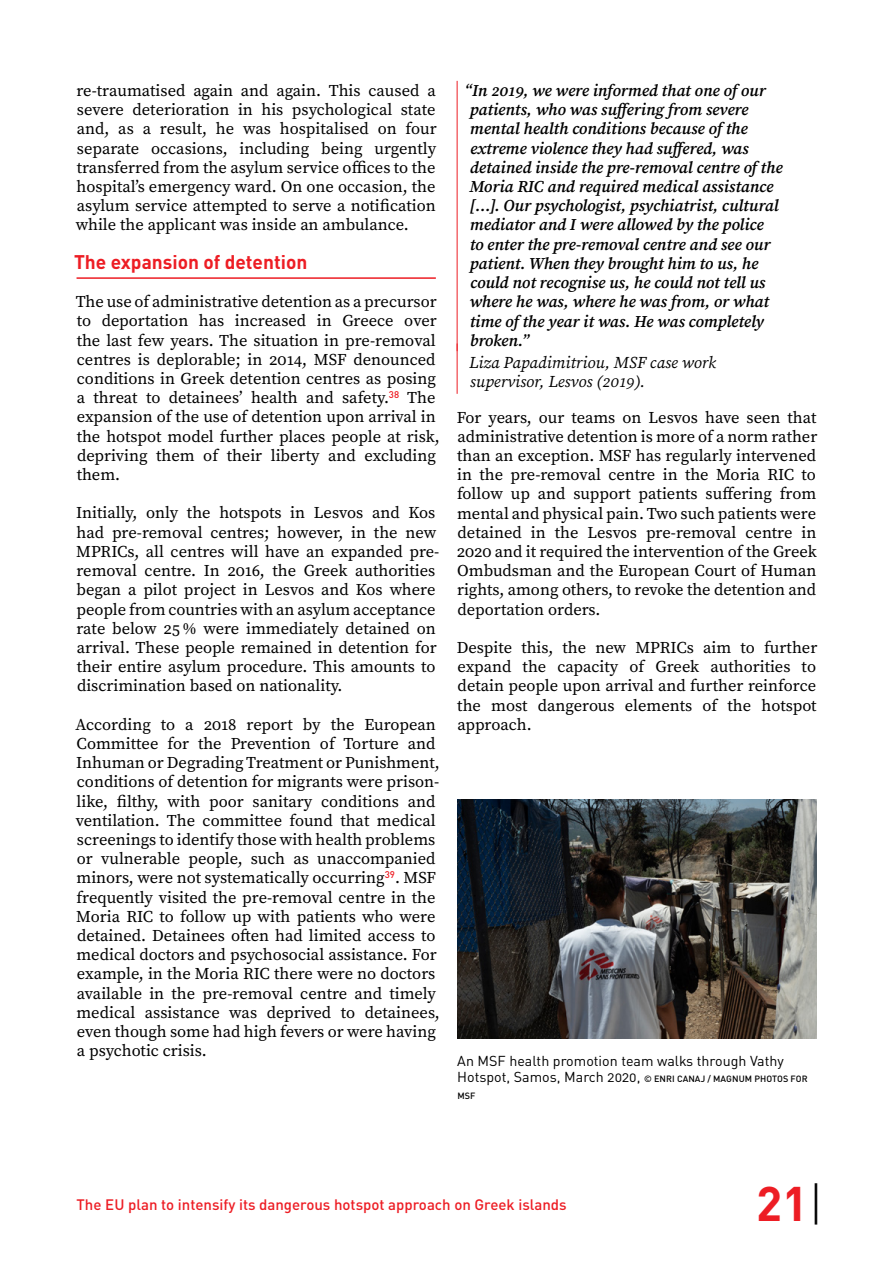
<style>
.page{position:relative;width:893px;height:1263px;background:#fff}
.page>*{position:absolute;margin:0;border:0;box-sizing:border-box;transform-origin:0 0}
.t1{font:700 48px "DIN Pro";color:#ed1d24}
.t2{font:700 19.5px "DIN Pro";color:#ed1d24}
.t3{font:16.5px/19.2px "Source Serif Pro";color:#000;text-align:justify}
.t4{font:italic 600 16.5px/19.2px "Source Serif Pro";color:#000}
.t5{font:italic 16.5px/19.2px "Source Serif Pro";color:#000}
.t6{font:500 15px "DIN Pro";color:#ed1d24}
.t7{font:14.25px "DIN Pro";color:#000}
.t8{font:500 9px/16.5px "DIN Pro";letter-spacing:.01em;color:#000}
.s1{font-weight:400;font-size:14.25px}
.s2{font-weight:300;color:#000}
</style>
<div class="page">
<hr style="left:77px;top:277px;width:359px;height:2px;background:#ed1d24">
<hr style="left:457px;top:81px;width:1px;height:270px;background:#ed1d24">
<hr style="left:457px;top:343px;width:1px;height:51px;background:#ed1d24">
<img style="left:457px;top:799px;width:359px;height:240px">
<p class="t3" style="left:76px;top:81px;width:362px">re-traumatised again and again. This caused a severe deterioration in his psychological state and, as a result, he was hospitalised on four separate occasions, including being urgently transferred from the asylum service offices to the hospital’s emergency ward. On one occasion, the asylum service attempted to serve a notification while the applicant was inside an ambulance.</p>
<p class="t2" style="left:74px;top:245px;width:235px">The expansion of detention</p>
<p class="t3" style="left:76px;top:292px;width:366px;text-align:left">The use of administrative detention as a precursor to deportation has increased in Greece over the last few years. The situation in pre-removal centres is deplorable; in 2014, MSF denounced conditions in Greek detention centres as posing a threat to detainees’ health and safety.<sup>38</sup> The expansion of the use of detention upon arrival in the hotspot model further places people at risk, depriving them of their liberty and excluding them.</p>
<p class="t3" style="left:76px;top:503px;width:365px;text-align:left">Initially, only the hotspots in Lesvos and Kos had pre-removal centres; however, in the new MPRICs, all centres will have an expanded pre&shy;removal centre. In 2016, the Greek authorities began a pilot project in Lesvos and Kos where people from countries with an asylum acceptance rate below 25% were immediately detained on arrival. These people remained in detention for their entire asylum procedure. This amounts to discrimination based on nationality.</p>
<p class="t3" style="left:76px;top:715px;width:366px;text-align:left">According to a 2018 report by the European Committee for the Prevention of Torture and Inhuman or Degrading Treatment or Punishment, conditions of detention for migrants were prison&shy;like, filthy, with poor sanitary conditions and ventilation. The committee found that medical screenings to identify those with health problems or vulnerable people, such as unaccompanied minors, were not systematically occurring<sup>39</sup>. MSF frequently visited the pre-removal centre in the Moria RIC to follow up with patients who were detained. Detainees often had limited access to medical doctors and psychosocial assistance. For example, in the Moria RIC there were no doctors available in the pre-removal centre and timely medical assistance was deprived to detainees, even though some had high fevers or were having a psychotic crisis.</p>
<p class="t4" style="left:469px;top:81px;width:315px;text-indent:-5px">“In 2019, we were informed that one of our patients, who was suffering from severe mental health conditions because of the extreme violence they had suffered, was detained inside the pre-removal centre of the Moria RIC and required medical assistance […]. Our psychologist, psychiatrist, cultural mediator and I were allowed by the police<br>to enter the pre-removal centre and see our patient. When they brought him to us, he could not recognise us, he could not tell us where he was, where he was from, or what time of the year it was. He was completely broken.”</p>
<p class="t5" style="left:469px;top:353px;width:248px">Liza Papadimitriou, MSF case work supervisor, Lesvos (2019).</p>
<p class="t3" style="left:457px;top:407px;width:362px">For years, our teams on Lesvos have seen that administrative detention is more of a norm rather than an exception. MSF has regularly intervened in the pre-removal centre in the Moria RIC to follow up and support patients suffering from mental and physical pain. Two such patients were detained in the Lesvos pre-removal centre in 2020 and it required the intervention of the Greek Ombudsman and the European Court of Human rights, among others, to revoke the detention and deportation orders.</p>
<p class="t3" style="left:457px;top:638px;width:362px">Despite this, the new MPRICs aim to further expand the capacity of Greek authorities to detain people upon arrival and further reinforce the most dangerous elements of the hotspot approach.</p>
<p class="t7" style="left:457px;top:1049px;width:328px">An MSF health promotion team walks through Vathy</p>
<p class="t8" style="left:457px;top:1069px;width:352px"><span class="s1">Hotspot, Samos, March 2020,</span> © ENRI CANAJ / MAGNUM PHOTOS FOR<br>MSF</p>
<p class="t6" style="left:77px;top:1193px;width:492px">The EU plan to intensify its dangerous hotspot approach on Greek islands</p>
<h1 class="t1" style="left:756px;top:1163px;width:69px">21<span class="s2">|</span></h1>
</div>
